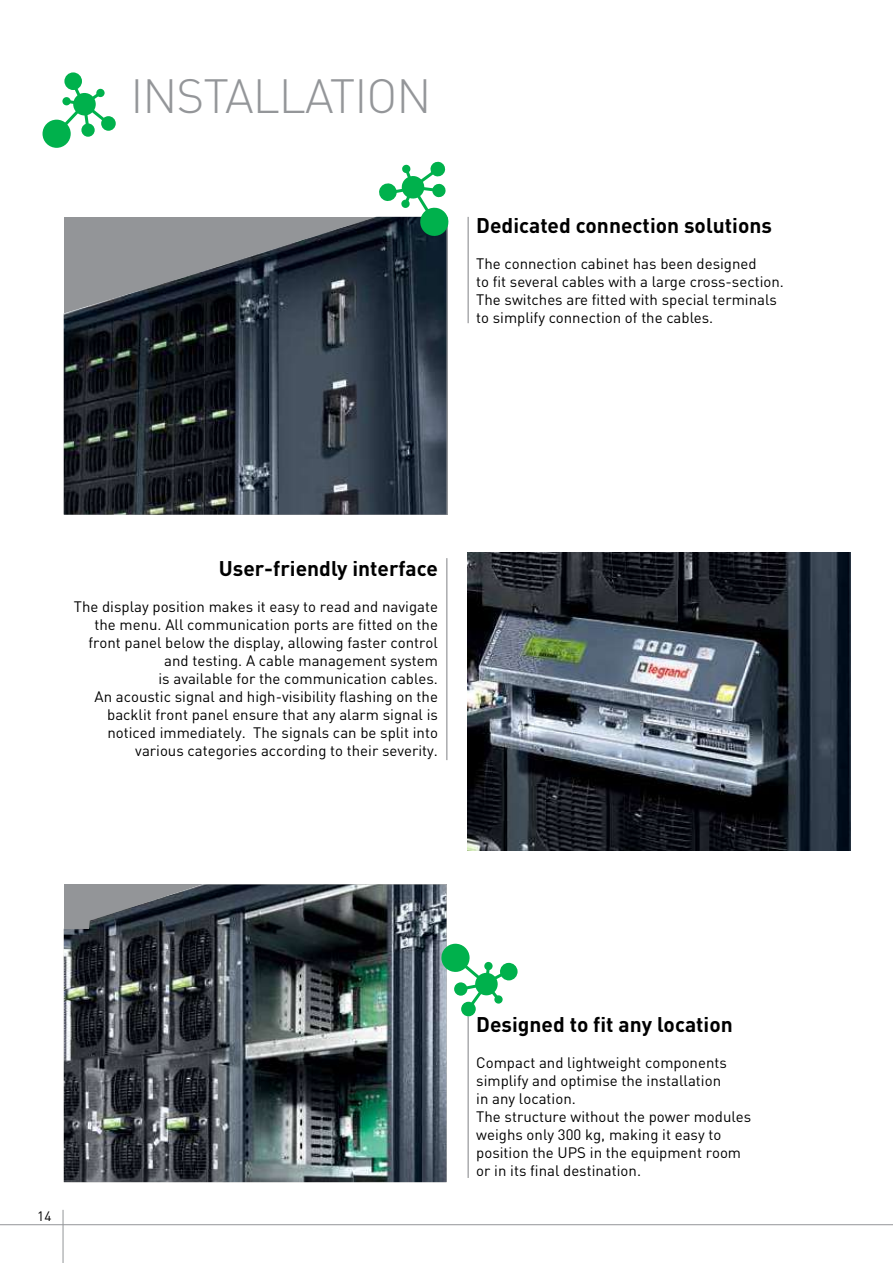
<style>
.page{position:relative;width:893px;height:1263px;background:#fff}
.page>*{position:absolute;margin:0;border:0;box-sizing:border-box;transform-origin:0 0}
.t1{font:300 47.4px "DIN Pro";letter-spacing:-.02em;color:#949699}
.t2{font:700 21px "DIN Pro";color:#000}
.t3{font:15px/18px "DIN Pro";color:#000}
.t4{font:13.5px "DIN Pro";color:#000}
</style>
<div class="page">
<hr style="left:468px;top:217px;width:1px;height:106px;background:#808285">
<hr style="left:468px;top:1016px;width:1px;height:162px;background:#808285">
<hr style="left:446px;top:558px;width:1px;height:202px;background:#808285">
<img style="left:64px;top:217px;width:382px;height:297px">
<img style="left:468px;top:553px;width:382px;height:297px">
<img style="left:64px;top:884px;width:382px;height:298px">
<svg style="left:378px;top:161px;width:71px;height:76px"></svg>
<div style="left:500px;top:962px;width:18px;height:19px;background:#00b14c;border-radius:50%"></div>
<div style="left:441px;top:943px;width:29px;height:29px;background:#00b14c;border-radius:50%"></div>
<div style="left:461px;top:1001px;width:15px;height:15px;background:#00b14c;border-radius:50%"></div>
<svg style="left:451px;top:953px;width:57px;height:60px"></svg>
<div style="left:64px;top:72px;width:18px;height:18px;background:#00b14c;border-radius:50%"></div>
<div style="left:43px;top:120px;width:28px;height:28px;background:#00b14c;border-radius:50%"></div>
<svg style="left:101px;top:116px;width:15px;height:15px"></svg>
<svg style="left:52px;top:82px;width:61px;height:56px"></svg>
<hr style="left:63px;top:1210px;width:1px;height:53px;background:#939598">
<hr style="left:0;top:1224px;width:893px;height:1px;background:#939598">
<h1 class="t1" style="left:130px;top:63px;width:303px">INSTALLATION</h1>
<h2 class="t2" style="left:476px;top:208px;width:297px">Dedicated connection solutions</h2>
<p class="t3" style="left:476px;top:254px;width:309px">The connection cabinet has been designed<br>to fit several cables with a large cross-section.<br>The switches are fitted with special terminals to simplify connection of the cables.</p>
<h2 class="t2" style="left:219px;top:551px;width:221px">User-friendly interface</h2>
<p class="t3" style="left:74px;top:597px;width:366px;text-align:right">The display position makes it easy to read and navigate the menu. All communication ports are fitted on the front panel below the display, allowing faster control and testing. A cable management system<br>is available for the communication cables.<br>An acoustic signal and high-visibility flashing on the backlit front panel ensure that any alarm signal is noticed immediately. The signals can be split into various categories according to their severity.</p>
<p class="t4" style="left:37px;top:1206px;width:16px">14</p>
<h2 class="t2" style="left:476px;top:1007px;width:258px">Designed to fit any location</h2>
<p class="t3" style="left:476px;top:1053px;width:277px">Compact and lightweight components simplify and optimise the installation<br>in any location.<br>The structure without the power modules weighs only 300 kg, making it easy to position the UPS in the equipment room or in its final destination.</p>
</div>
